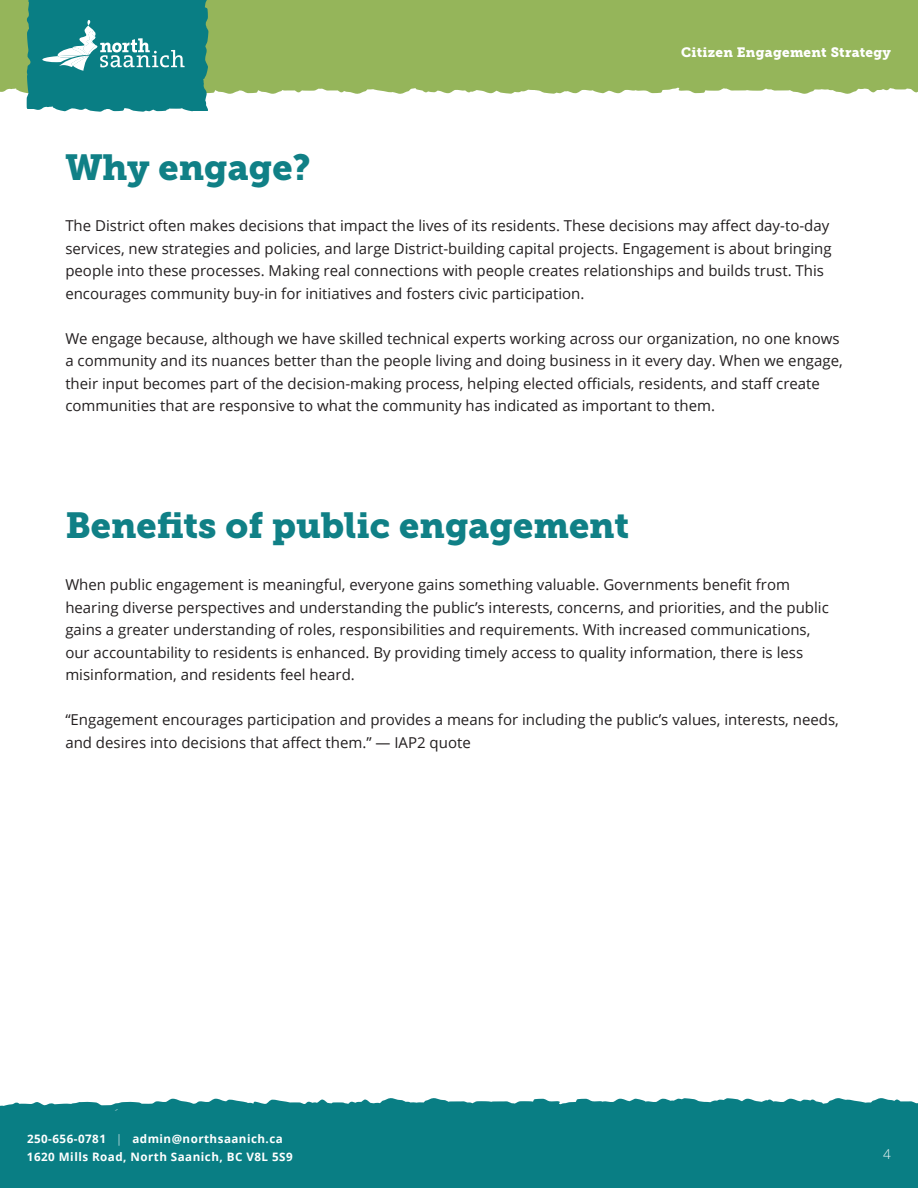
<style>
.page{position:relative;width:918px;height:1188px;background:#fff}
.page>*{position:absolute;margin:0;border:0;box-sizing:border-box;transform-origin:0 0}
.Header_Bold_Large{font:36px "Museo Slab 900";color:#108086}
.Paragraph_Style_Large{font:15px/22.5px "Open Sans";color:#231f20}
.t1{font:13.5px "Museo Slab 900";letter-spacing:.02em;color:#fff}
.t2{font:300 13.5px "Open Sans";color:#fff}
.t3{font:700 11.7px/18px "Open Sans";letter-spacing:.04em;color:#fff}
.s1{font-weight:300;font-stretch:condensed}
</style>
<div class="page">
<div style="left:0;top:0;width:918px;height:94px;background:#95b55a"></div>
<div style="left:0;top:1098px;width:918px;height:90px;background:#097e84"></div>
<svg style="left:22px;top:0;width:187px;height:112px;background:#268c8e"></svg>
<p class="Header_Bold_Large" style="left:65px;top:146px;width:247px">Why engage?</p>
<p class="t1" style="left:681px;top:44px;width:211px">Citizen Engagement Strategy</p>
<p class="Paragraph_Style_Large" style="left:65px;top:214px;width:768px">The District often makes decisions that impact the lives of its residents. These decisions may affect day-to-day services, new strategies and policies, and large District-building capital projects. Engagement is about bringing people into these processes. Making real connections with people creates relationships and builds trust. This encourages community buy-in for initiatives and fosters civic participation.</p>
<p class="Paragraph_Style_Large" style="left:65px;top:327px;width:779px">We engage because, although we have skilled technical experts working across our organization, no one knows a community and its nuances better than the people living and doing business in it every day. When we engage, their input becomes part of the decision-making process, helping elected officials, residents, and staff create communities that are responsive to what the community has indicated as important to them.</p>
<p class="Header_Bold_Large" style="left:65px;top:505px;width:565px">Benefits of public engagement</p>
<p class="Paragraph_Style_Large" style="left:65px;top:573px;width:765px">When public engagement is meaningful, everyone gains something valuable. Governments benefit from hearing diverse perspectives and understanding the public’s interests, concerns, and priorities, and the public gains a greater understanding of roles, responsibilities and requirements. With increased communications, our accountability to residents is enhanced. By providing timely access to quality information, there is less misinformation, and residents feel heard.</p>
<p class="Paragraph_Style_Large" style="left:65px;top:708px;width:775px">“Engagement encourages participation and provides a means for including the public’s values, interests, needs, and desires into decisions that affect them.” — IAP2 quote</p>
<p class="t3" style="left:27px;top:1129px;width:267px">250-656-0781 <span class="s1">|</span> admin@northsaanich.ca<br>1620 Mills Road, North Saanich, BC V8L 5S9</p>
<p class="t2" style="left:883px;top:1145px;width:9px">4</p>
</div>
